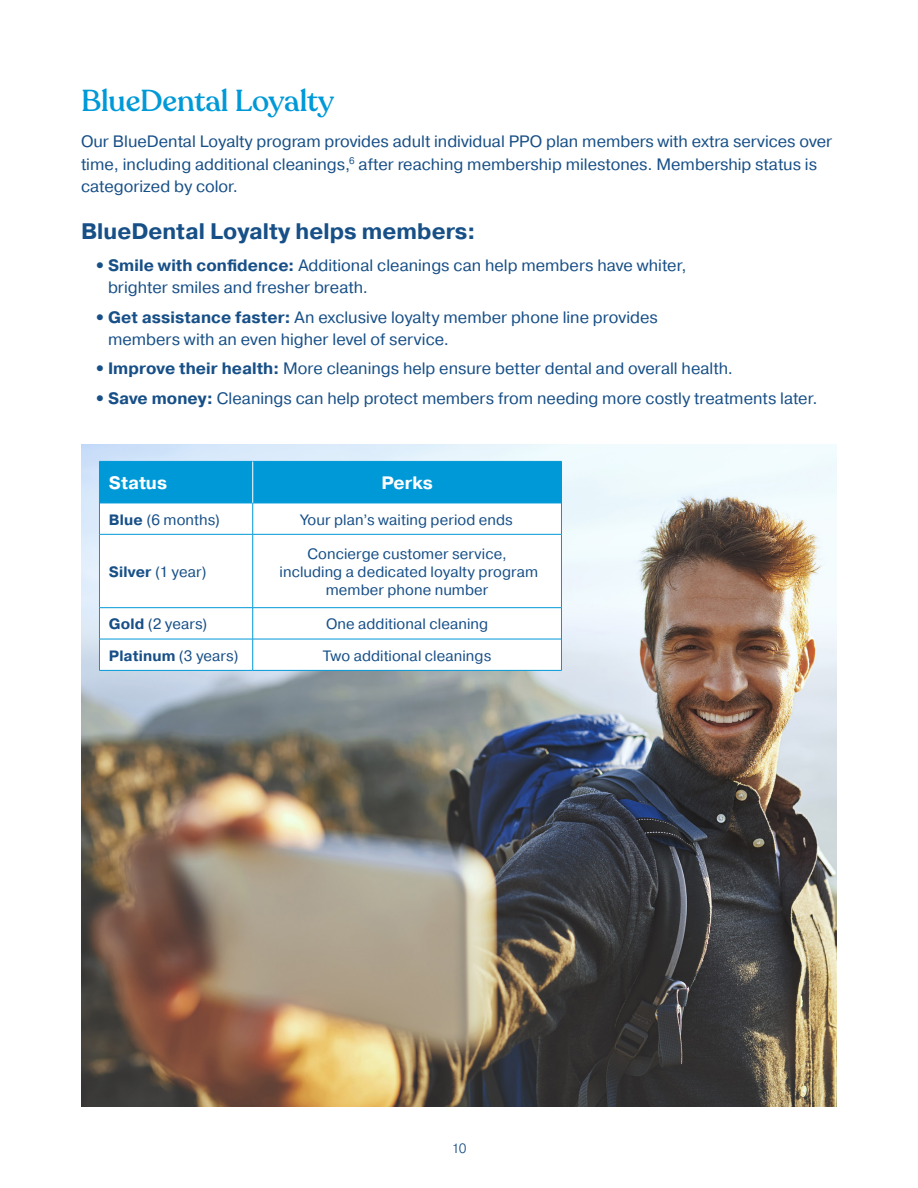
<style>
.page{position:relative;width:918px;height:1188px;background:#fff}
.page>*{position:absolute;margin:0;border:0;box-sizing:border-box;transform-origin:0 0}
.t1{font:500 30px "Recoleta";letter-spacing:-.005em;color:#0099d8}
.Subhead{font:700 22.5px "Pragmatica";color:#174f87}
.Subhead-2{font:700 18px "Pragmatica";color:#fff}
.t2{font:16.5px/22.5px "Pragmatica";color:#174f87}
.t3{font:15px/18.1px "Pragmatica";letter-spacing:.005em;color:#174f87;text-align:center}
.t4{font:700 15px "Pragmatica";letter-spacing:.005em;color:#174f87}
.t5{font:300 13.5px "Pragmatica";color:#174f87}
.s1{font-weight:700}
.s2{font-weight:400}
</style>
<div class="page">
<img style="left:81px;top:445px;width:756px;height:662px">
<div style="left:100px;top:462px;width:461px;height:41px;background:#0099d8"></div>
<svg style="left:100px;top:504px;width:461px;height:166px"></svg>
<hr style="left:99px;top:461px;width:154px;height:1px;background:#0099d8">
<hr style="left:99px;top:462px;width:1px;height:41px;background:#0099d8">
<hr style="left:253px;top:461px;width:309px;height:1px;background:#0099d8">
<hr style="left:561px;top:462px;width:1px;height:41px;background:#0099d8">
<hr style="left:99px;top:503px;width:1px;height:31px;background:#0099d8">
<hr style="left:252px;top:503px;width:1px;height:31px;background:#0099d8">
<hr style="left:561px;top:503px;width:1px;height:31px;background:#0099d8">
<hr style="left:252px;top:535px;width:1px;height:72px;background:#0099d8">
<hr style="left:561px;top:534px;width:1px;height:74px;background:#0099d8">
<hr style="left:252px;top:608px;width:1px;height:31px;background:#0099d8">
<hr style="left:561px;top:608px;width:1px;height:31px;background:#0099d8">
<hr style="left:99px;top:639px;width:1px;height:31px;background:#0099d8">
<hr style="left:252px;top:639px;width:1px;height:31px;background:#0099d8">
<hr style="left:561px;top:639px;width:1px;height:31px;background:#0099d8">
<hr style="left:100px;top:503px;width:153px;height:1px;background:#0099d8">
<hr style="left:253px;top:503px;width:308px;height:1px;background:#0099d8">
<hr style="left:99px;top:534px;width:154px;height:1px;background:#0099d8">
<hr style="left:99px;top:535px;width:1px;height:72px;background:#0099d8">
<hr style="left:253px;top:534px;width:308px;height:1px;background:#0099d8">
<hr style="left:99px;top:607px;width:154px;height:1px;background:#0099d8">
<hr style="left:99px;top:608px;width:1px;height:31px;background:#0099d8">
<hr style="left:253px;top:607px;width:308px;height:1px;background:#0099d8">
<hr style="left:99px;top:639px;width:154px;height:1px;background:#0099d8">
<hr style="left:253px;top:639px;width:308px;height:1px;background:#0099d8">
<hr style="left:99px;top:670px;width:154px;height:1px;background:#0099d8">
<hr style="left:253px;top:670px;width:309px;height:1px;background:#0099d8">
<hr style="left:252px;top:462px;width:1px;height:41px;background:#fff">
<p class="t1" style="left:81px;top:82px;width:255px">BlueDental Loyalty</p>
<p class="t2" style="left:81px;top:130px;width:753px">Our BlueDental Loyalty program provides adult individual PPO plan members with extra services over time, including additional cleanings,<sup>6</sup> after reaching membership milestones. Membership status is categorized by color.</p>
<p class="Subhead" style="left:81px;top:217px;width:396px">BlueDental Loyalty helps members:</p>
<p class="t2" style="left:108px;top:254px;width:580px;text-indent:-14px"><span class="s1">•Smile with confidence:</span> Additional cleanings can help members have whiter, brighter smiles and fresher breath.</p>
<p class="t2" style="left:108px;top:306px;width:551px;text-indent:-14px"><span class="s1">•Get assistance faster:</span> An exclusive loyalty member phone line provides members with an even higher level of service.</p>
<p class="t2" style="left:94px;top:358px;width:640px"><span class="s1">•Improve their health:</span> More cleanings help ensure better dental and overall health.</p>
<p class="t2" style="left:94px;top:387px;width:725px"><span class="s1">•Save money:</span> Cleanings can help protect members from needing more costly treatments later.</p>
<p class="Subhead-2" style="left:109px;top:472px;width:60px">Status</p>
<p class="Subhead-2" style="left:381px;top:472px;width:53px">Perks</p>
<p class="t3" style="left:109px;top:511px;width:113px"><span class="s1">Blue</span> (6 months)</p>
<p class="t3" style="left:301px;top:511px;width:213px">Your plan’s waiting period ends</p>
<p class="t3" style="left:109px;top:563px;width:99px"><span class="s1">Silver</span> (1 year)</p>
<p class="t3" style="left:280px;top:545px;width:260px">Concierge customer service, including a dedicated loyalty program member phone number</p>
<p class="t3" style="left:109px;top:615px;width:100px"><span class="s1">Gold</span> (2 years)</p>
<p class="t3" style="left:326px;top:615px;width:164px">One additional cleaning</p>
<p class="t4" style="left:109px;top:646px;width:131px">Platinum <span class="s2">(3 years)</span></p>
<p class="t3" style="left:323px;top:647px;width:170px">Two additional cleanings</p>
<p class="t5" style="left:451px;top:1140px;width:17px">10</p>
</div>
